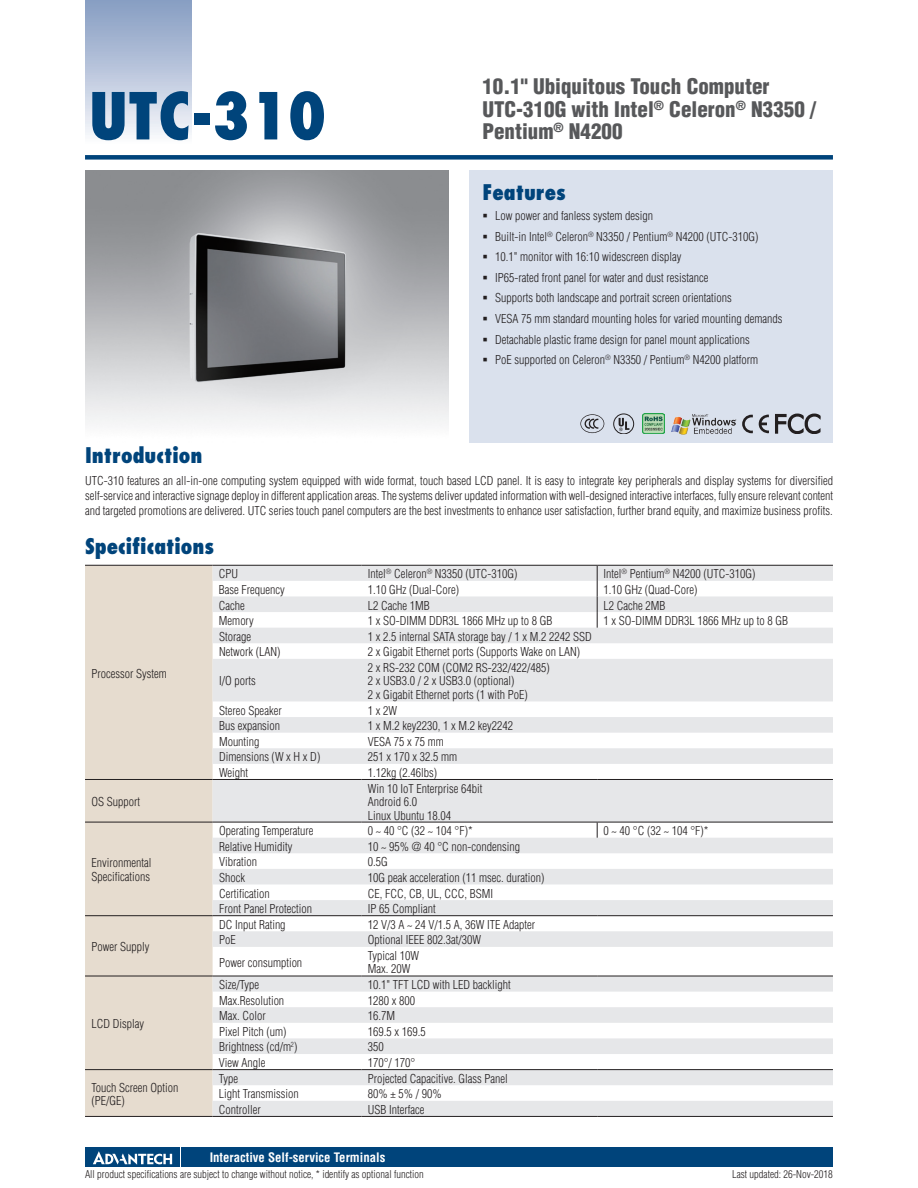
<style>
.page{position:relative;width:918px;height:1188px;background:#fff}
.page>*{position:absolute;margin:0;border:0;box-sizing:border-box;transform-origin:0 0}
.t1{font:800 condensed 63px "Futura";color:#00447b}
.t2{font:900 condensed 21px/22.5px "Helvetica";color:#57585a}
.t3{font:800 condensed 21px "Futura";color:#00447b}
.t4{font:700 condensed 12.75px "Helvetica";color:#fff}
.t5{font:300 condensed 12px/20.7px "Helvetica";color:#231f20}
.t6{font:300 condensed 10.5px "Helvetica";color:#231f20}
</style>
<div class="page">
<div style="left:85px;top:155px;width:748px;height:5px;background:#00447b"></div>
<div style="left:85px;top:0;width:106px;height:143px;background:linear-gradient(to bottom,#839ac1,#f8f8fc)"></div>
<div style="left:182px;top:1147px;width:651px;height:20px;background:#00447b"></div>
<div style="left:85px;top:1147px;width:95px;height:20px;background:#00447b"></div>
<svg style="left:93px;top:1151px;width:79px;height:14px"></svg>
<div style="left:470px;top:170px;width:363px;height:272px;background:#dae1ed"></div>
<div style="left:85px;top:566px;width:128px;height:550px;background:#e6dccf"></div>
<svg style="left:213px;top:566px;width:620px;height:550px;fill:#e6e7e9"></svg>
<hr style="left:85px;top:565px;width:128px;height:1px;background:#231f20">
<hr style="left:85px;top:779px;width:128px;height:1px;background:#231f20">
<hr style="left:213px;top:565px;width:148px;height:1px;background:#231f20">
<hr style="left:361px;top:565px;width:236px;height:1px;background:#231f20">
<hr style="left:597px;top:565px;width:236px;height:1px;background:#231f20">
<hr style="left:213px;top:779px;width:148px;height:1px;background:#231f20">
<hr style="left:361px;top:779px;width:236px;height:1px;background:#231f20">
<hr style="left:597px;top:779px;width:236px;height:1px;background:#231f20">
<hr style="left:85px;top:822px;width:128px;height:1px;background:#231f20">
<hr style="left:213px;top:822px;width:148px;height:1px;background:#231f20">
<hr style="left:361px;top:822px;width:236px;height:1px;background:#231f20">
<hr style="left:597px;top:822px;width:236px;height:1px;background:#231f20">
<hr style="left:85px;top:915px;width:128px;height:1px;background:#231f20">
<hr style="left:85px;top:976px;width:128px;height:1px;background:#231f20">
<hr style="left:213px;top:915px;width:148px;height:1px;background:#231f20">
<hr style="left:361px;top:915px;width:236px;height:1px;background:#231f20">
<hr style="left:597px;top:915px;width:236px;height:1px;background:#231f20">
<hr style="left:213px;top:976px;width:148px;height:1px;background:#231f20">
<hr style="left:361px;top:976px;width:236px;height:1px;background:#231f20">
<hr style="left:597px;top:976px;width:236px;height:1px;background:#231f20">
<hr style="left:85px;top:1069px;width:128px;height:1px;background:#231f20">
<hr style="left:85px;top:1116px;width:128px;height:1px;background:#231f20">
<hr style="left:213px;top:1069px;width:148px;height:1px;background:#231f20">
<hr style="left:361px;top:1069px;width:236px;height:1px;background:#231f20">
<hr style="left:597px;top:1069px;width:236px;height:1px;background:#231f20">
<hr style="left:213px;top:1116px;width:148px;height:1px;background:#231f20">
<hr style="left:361px;top:1116px;width:236px;height:1px;background:#231f20">
<hr style="left:597px;top:1116px;width:236px;height:1px;background:#231f20">
<svg style="left:597px;top:566px;width:1px;height:62px"></svg>
<svg style="left:597px;top:822px;width:1px;height:16px"></svg>
<img style="left:643px;top:414px;width:21px;height:20px">
<img style="left:671px;top:414px;width:65px;height:21px">
<svg style="left:742px;top:415px;width:11px;height:18px"></svg>
<svg style="left:759px;top:414px;width:10px;height:20px"></svg>
<svg style="left:775px;top:414px;width:46px;height:20px"></svg>
<svg style="left:580px;top:414px;width:24px;height:19px"></svg>
<div style="left:613px;top:414px;width:21px;height:20px;border:1px solid #231f20;border-radius:50%"></div>
<svg style="left:619px;top:418px;width:10px;height:13px"></svg>
<img style="left:189px;top:233px;width:157px;height:149px">
<h1 class="t1" style="left:89px;top:76px;width:239px">UTC-310</h1>
<h2 class="t2" style="left:482px;top:75px;width:335px">10.1" Ubiquitous Touch Computer<br>UTC-310G with Intel<sup>®</sup> Celeron<sup>®</sup> N3350 /<br>Pentium<sup>®</sup> N4200</h2>
<h2 class="t3" style="left:482px;top:178px;width:85px">Features</h2>
<p class="t5" style="left:495px;top:205px;width:289px">Low power and fanless system design<br>Built-in Intel<sup>®</sup> Celeron<sup>®</sup> N3350 / Pentium<sup>®</sup> N4200 (UTC-310G)<br>10.1" monitor with 16:10 widescreen display<br>IP65-rated front panel for water and dust resistance<br>Supports both landscape and portrait screen orientations<br>VESA 75 mm standard mounting holes for varied mounting demands Detachable plastic frame design for panel mount applications<br>PoE supported on Celeron<sup>®</sup> N3350 / Pentium<sup>®</sup> N4200 platform</p>
<h2 class="t3" style="left:85px;top:442px;width:119px">Introduction</h2>
<p class="t5" style="left:85px;top:473px;width:750px;line-height:15px;text-align:justify">UTC-310 features an all-in-one computing system equipped with wide format, touch based LCD panel. It is easy to integrate key peripherals and display systems for diversified self-service and interactive signage deploy in different application areas. The systems deliver updated information with well-designed interactive interfaces, fully ensure relevant content and targeted promotions are delivered. UTC series touch panel computers are the best investments to enhance user satisfaction, further brand equity, and maximize business profits.</p>
<h2 class="t3" style="left:85px;top:533px;width:131px">Specifications</h2>
<p class="t5" style="left:91px;top:663px;width:77px">Processor System</p>
<p class="t5" style="left:91px;top:791px;width:50px">OS Support</p>
<p class="t5" style="left:91px;top:856px;width:61px;line-height:13.5px">Environmental<br>Specifications</p>
<p class="t5" style="left:91px;top:936px;width:59px">Power Supply</p>
<p class="t5" style="left:91px;top:1013px;width:54px">LCD Display</p>
<p class="t5" style="left:91px;top:1080px;width:89px;line-height:13.5px">Touch Screen Option (PE/GE)</p>
<p class="t5" style="left:219px;top:564px;width:21px">CPU</p>
<p class="t5" style="left:368px;top:564px;width:151px">Intel<sup>®</sup> Celeron<sup>®</sup> N3350 (UTC-310G)</p>
<p class="t5" style="left:604px;top:564px;width:153px">Intel<sup>®</sup> Pentium<sup>®</sup> N4200 (UTC-310G)</p>
<p class="t5" style="left:219px;top:579px;width:67px">Base Frequency</p>
<p class="t5" style="left:368px;top:579px;width:93px">1.10 GHz (Dual-Core)</p>
<p class="t5" style="left:604px;top:579px;width:95px">1.10 GHz (Quad-Core)</p>
<p class="t5" style="left:219px;top:595px;width:28px">Cache</p>
<p class="t5" style="left:368px;top:595px;width:63px">L2 Cache 1MB</p>
<p class="t5" style="left:604px;top:595px;width:63px">L2 Cache 2MB</p>
<p class="t5" style="left:219px;top:610px;width:36px">Memory</p>
<p class="t5" style="left:368px;top:610px;width:186px">1 x SO-DIMM DDR3L 1866 MHz up to 8 GB</p>
<p class="t5" style="left:604px;top:610px;width:186px">1 x SO-DIMM DDR3L 1866 MHz up to 8 GB</p>
<p class="t5" style="left:219px;top:626px;width:33px">Storage</p>
<p class="t5" style="left:368px;top:626px;width:225px">1 x 2.5 internal SATA storage bay / 1 x M.2 2242 SSD</p>
<p class="t5" style="left:219px;top:642px;width:63px">Network (LAN)</p>
<p class="t5" style="left:368px;top:642px;width:214px">2 x Gigabit Ethernet ports (Supports Wake on LAN)</p>
<p class="t5" style="left:219px;top:671px;width:38px">I/O ports</p>
<p class="t5" style="left:368px;top:661px;width:183px;line-height:13.5px">2 x RS-232 COM (COM2 RS-232/422/485)<br>2 x USB3.0 / 2 x USB3.0 (optional)<br>2 x Gigabit Ethernet ports (1 with PoE)</p>
<p class="t5" style="left:219px;top:700px;width:64px">Stereo Speaker</p>
<p class="t5" style="left:368px;top:700px;width:31px">1 x 2W</p>
<p class="t5" style="left:219px;top:715px;width:63px">Bus expansion</p>
<p class="t5" style="left:368px;top:715px;width:147px">1 x M.2 key2230, 1 x M.2 key2242</p>
<p class="t5" style="left:219px;top:731px;width:42px">Mounting</p>
<p class="t5" style="left:368px;top:731px;width:77px">VESA 75 x 75 mm</p>
<p class="t5" style="left:219px;top:747px;width:103px">Dimensions (W x H x D)</p>
<p class="t5" style="left:368px;top:747px;width:91px">251 x 170 x 32.5 mm</p>
<p class="t5" style="left:219px;top:762px;width:31px">Weight</p>
<p class="t5" style="left:368px;top:762px;width:71px">1.12kg (2.46lbs)</p>
<p class="t5" style="left:368px;top:781px;width:116px;line-height:13.5px">Win 10 IoT Enterprise 64bit<br>Android 6.0<br>Linux Ubuntu 18.04</p>
<p class="t5" style="left:219px;top:820px;width:96px">Operating Temperature</p>
<p class="t5" style="left:368px;top:820px;width:106px">0 ~ 40 °C (32 ~ 104 °F)*</p>
<p class="t5" style="left:604px;top:820px;width:106px">0 ~ 40 °C (32 ~ 104 °F)*</p>
<p class="t5" style="left:219px;top:836px;width:75px">Relative Humidity</p>
<p class="t5" style="left:368px;top:836px;width:154px">10 ~ 95% @ 40 °C non-condensing</p>
<p class="t5" style="left:219px;top:852px;width:39px">Vibration</p>
<p class="t5" style="left:368px;top:852px;width:21px">0.5G</p>
<p class="t5" style="left:219px;top:867px;width:27px">Shock</p>
<p class="t5" style="left:368px;top:867px;width:178px">10G peak acceleration (11 msec. duration)</p>
<p class="t5" style="left:219px;top:883px;width:52px">Certification</p>
<p class="t5" style="left:368px;top:883px;width:127px">CE, FCC, CB, UL, CCC, BSMI</p>
<p class="t5" style="left:219px;top:898px;width:95px">Front Panel Protection</p>
<p class="t5" style="left:368px;top:898px;width:69px">IP 65 Compliant</p>
<p class="t5" style="left:219px;top:914px;width:68px">DC Input Rating</p>
<p class="t5" style="left:368px;top:914px;width:169px">12 V/3 A ~ 24 V/1.5 A, 36W ITE Adapter</p>
<p class="t5" style="left:219px;top:930px;width:18px">PoE</p>
<p class="t5" style="left:368px;top:930px;width:115px">Optional IEEE 802.3at/30W</p>
<p class="t5" style="left:219px;top:952px;width:85px">Power consumption</p>
<p class="t5" style="left:368px;top:949px;width:53px;line-height:13.5px">Typical 10W<br>Max. 20W</p>
<p class="t5" style="left:219px;top:974px;width:41px">Size/Type</p>
<p class="t5" style="left:368px;top:974px;width:144px">10.1" TFT LCD with LED backlight</p>
<p class="t5" style="left:219px;top:990px;width:67px">Max.Resolution</p>
<p class="t5" style="left:368px;top:990px;width:49px">1280 x 800</p>
<p class="t5" style="left:219px;top:1005px;width:48px">Max. Color</p>
<p class="t5" style="left:368px;top:1005px;width:29px">16.7M</p>
<p class="t5" style="left:219px;top:1021px;width:69px">Pixel Pitch (um)</p>
<p class="t5" style="left:368px;top:1021px;width:59px">169.5 x 169.5</p>
<p class="t5" style="left:219px;top:1037px;width:80px">Brightness (cd/m<sup>2</sup>)</p>
<p class="t5" style="left:368px;top:1037px;width:17px">350</p>
<p class="t5" style="left:219px;top:1052px;width:48px">View Angle</p>
<p class="t5" style="left:368px;top:1052px;width:49px">170°/ 170°</p>
<p class="t5" style="left:219px;top:1068px;width:21px">Type</p>
<p class="t5" style="left:368px;top:1068px;width:141px">Projected Capacitive. Glass Panel</p>
<p class="t5" style="left:219px;top:1083px;width:81px">Light Transmission</p>
<p class="t5" style="left:368px;top:1083px;width:75px">80% ± 5% / 90%</p>
<p class="t5" style="left:219px;top:1099px;width:43px">Controller</p>
<p class="t5" style="left:368px;top:1099px;width:58px">USB Interface</p>
<p class="t4" style="left:210px;top:1150px;width:177px">Interactive Self-service Terminals</p>
<p class="t6" style="left:85px;top:1168px;width:340px">All product specifications are subject to change without notice, * identify as optional function</p>
<p class="t6" style="left:732px;top:1168px;width:102px">Last updated: 26-Nov-2018</p>
</div>
